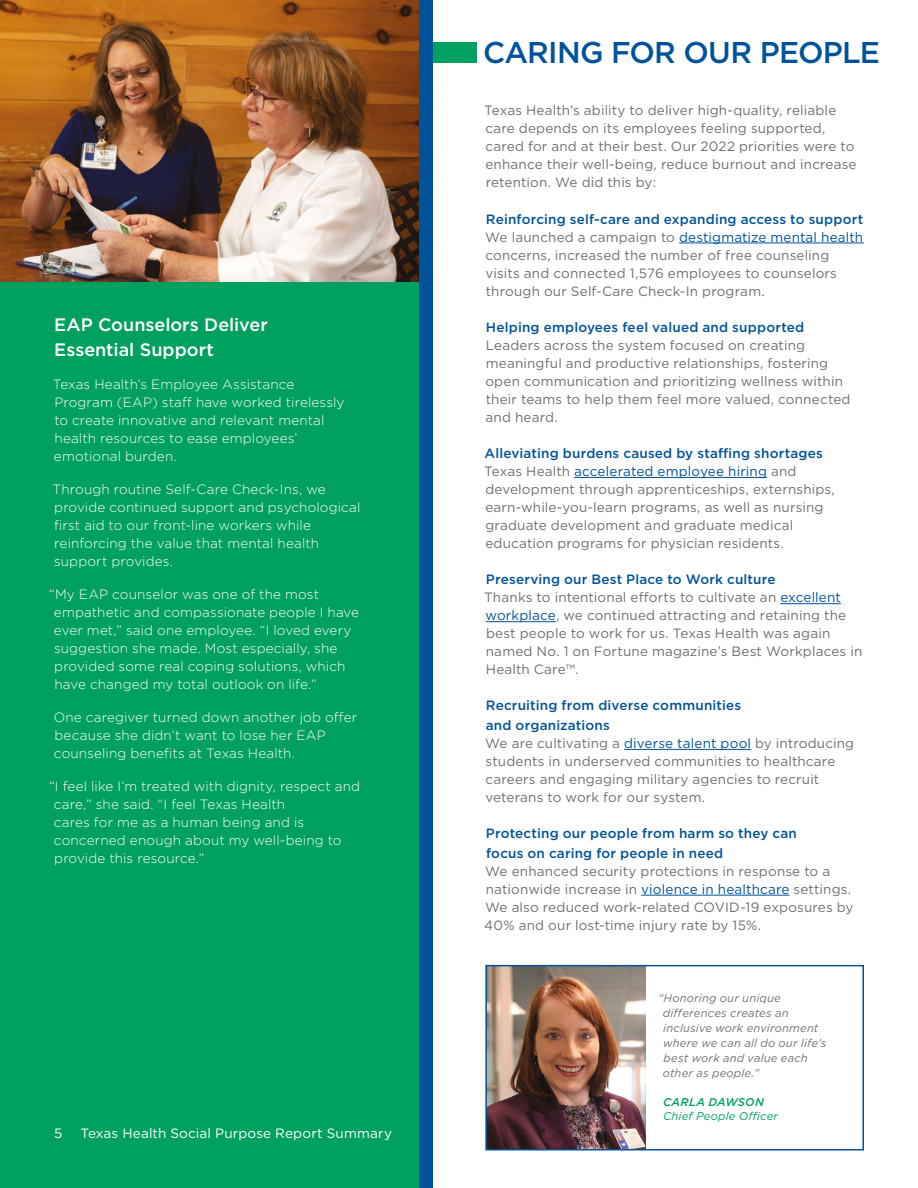
<style>
.page{position:relative;width:918px;height:1188px;background:#fff}
.page>*{position:absolute;margin:0;border:0;box-sizing:border-box;transform-origin:0 0}
.t1{font:500 30px "Gotham";letter-spacing:-.025em;color:#00539b}
.Snapshot_Body{font:500 18px/25.5px "Gotham";color:#fff}
.body{font:13.5px/18px "Gotham";letter-spacing:.01em;color:#706f6f}
.Snapshot_Body-2{font:300 13.5px/18px "Gotham";letter-spacing:.01em;color:#fff}
.body-2{font:500 13.5px/19.5px "Gotham";letter-spacing:.015em;color:#00539b}
.bullets{font:13.5px "Gotham";letter-spacing:.01em;color:#fff}
.photo_caption{font:13.5px "Gotham";color:#fff}
.photo_caption-2{font:italic 11.25px/15px "Gotham";letter-spacing:.015em;color:#706f6f}
.photo_caption-3{font:italic 11.25px/13.5px "Gotham";letter-spacing:.015em;color:#00a160}
.s1{font-weight:500;color:#00539b}
.s2{color:#00539b}
.s3{font-weight:500}
</style>
<div class="page">
<div style="left:0;top:0;width:420px;height:1188px;background:#00a160"></div>
<hr style="left:679px;top:243px;width:185px;height:1px;background:#00539b">
<hr style="left:574px;top:477px;width:193px;height:1px;background:#00539b">
<hr style="left:780px;top:603px;width:61px;height:1px;background:#00539b">
<hr style="left:486px;top:621px;width:70px;height:1px;background:#00539b">
<hr style="left:624px;top:749px;width:127px;height:1px;background:#00539b">
<hr style="left:641px;top:895px;width:149px;height:1px;background:#00539b">
<img style="left:488px;top:968px;width:158px;height:179px">
<div style="left:485px;top:965px;width:379px;height:185px;border:2px solid #00539b"></div>
<img style="left:0;top:0;width:420px;height:281px">
<div style="left:428px;top:42px;width:49px;height:21px;background:#00a160"></div>
<div style="left:420px;top:0;width:13px;height:1188px;background:#00539b"></div>
<p class="Snapshot_Body" style="left:54px;top:312px;width:215px">EAP Counselors Deliver<br>Essential Support</p>
<p class="Snapshot_Body-2" style="left:53px;top:375px;width:293px">Texas Health’s Employee Assistance Program (EAP) staff have worked tirelessly to create innovative and relevant mental health resources to ease employees’ emotional burden.</p>
<p class="Snapshot_Body-2" style="left:53px;top:480px;width:309px">Through routine Self-Care Check-Ins, we provide continued support and psychological first aid to our front-line workers while reinforcing the value that mental health support provides.</p>
<p class="Snapshot_Body-2" style="left:54px;top:585px;width:307px;text-indent:-5px">“My EAP counselor was one of the most empathetic and compassionate people I have ever met,” said one employee. “I loved every suggestion she made. Most especially, she provided some real coping solutions, which have changed my total outlook on life.”</p>
<p class="Snapshot_Body-2" style="left:54px;top:708px;width:305px">One caregiver turned down another job offer because she didn’t want to lose her EAP counseling benefits at Texas Health.</p>
<p class="Snapshot_Body-2" style="left:54px;top:777px;width:308px;text-indent:-5px">“I feel like I’m treated with dignity, respect and care,” she said. “I feel Texas Health<br>cares for me as a human being and is concerned enough about my well-being to provide this resource.”</p>
<p class="photo_caption" style="left:54px;top:1125px;width:10px">5</p>
<p class="bullets" style="left:80px;top:1125px;width:313px">Texas Health Social Purpose Report Summary</p>
<h1 class="t1" style="left:483px;top:33px;width:398px">CARING FOR OUR PEOPLE</h1>
<p class="body" style="left:484px;top:101px;width:374px">Texas Health’s ability to deliver high-quality, reliable care depends on its employees feeling supported, cared for and at their best. Our 2022 priorities were to enhance their well-being, reduce burnout and increase retention. We did this by:</p>
<p class="body" style="left:485px;top:210px;width:380px"><span class="s1">Reinforcing self-care and expanding access to support </span>We launched a campaign to <span class="s2">destigmatize mental health </span>concerns, increased the number of free counseling visits and connected 1,576 employees to counselors through our Self-Care Check-In program.</p>
<p class="body" style="left:485px;top:318px;width:367px"><span class="s1">Helping employees feel valued and supported </span>Leaders across the system focused on creating meaningful and productive relationships, fostering open communication and prioritizing wellness within their teams to help them feel more valued, connected and heard.</p>
<p class="body" style="left:484px;top:444px;width:352px"><span class="s1">Alleviating burdens caused by staffing shortages </span>Texas Health <span class="s2">accelerated employee hiring</span> and development through apprenticeships, externships, earn-while-you-learn programs, as well as nursing graduate development and graduate medical education programs for physician residents.</p>
<p class="body" style="left:484px;top:570px;width:380px"><span class="s1">Preserving our Best Place to Work culture<br></span>Thanks to intentional efforts to cultivate an <span class="s2">excellent workplace</span>, we continued attracting and retaining the best people to work for us. Texas Health was again named No. 1 on Fortune magazine’s Best Workplaces in Health Care™.</p>
<p class="body-2" style="left:486px;top:696px;width:257px">Recruiting from diverse communities and organizations</p>
<p class="body" style="left:485px;top:734px;width:371px">We are cultivating a <span class="s2">diverse talent pool</span> by introducing students in underserved communities to healthcare careers and engaging military agencies to recruit veterans to work for our system.</p>
<p class="body-2" style="left:486px;top:823px;width:313px">Protecting our people from harm so they can focus on caring for people in need</p>
<p class="body" style="left:484px;top:862px;width:371px">We enhanced security protections in response to a nationwide increase in <span class="s2">violence in healthcare</span> settings.<br>We also reduced work-related COVID-19 exposures by 40% and our lost-time injury rate by 15%.</p>
<p class="photo_caption-2" style="left:663px;top:990px;width:165px;text-indent:-5px">“Honoring our unique differences creates an inclusive work environment where we can all do our life’s best work and value each other as people.”</p>
<p class="photo_caption-3" style="left:663px;top:1095px;width:117px"><span class="s3">CARLA DAWSON<br></span>Chief People Officer</p>
</div>
